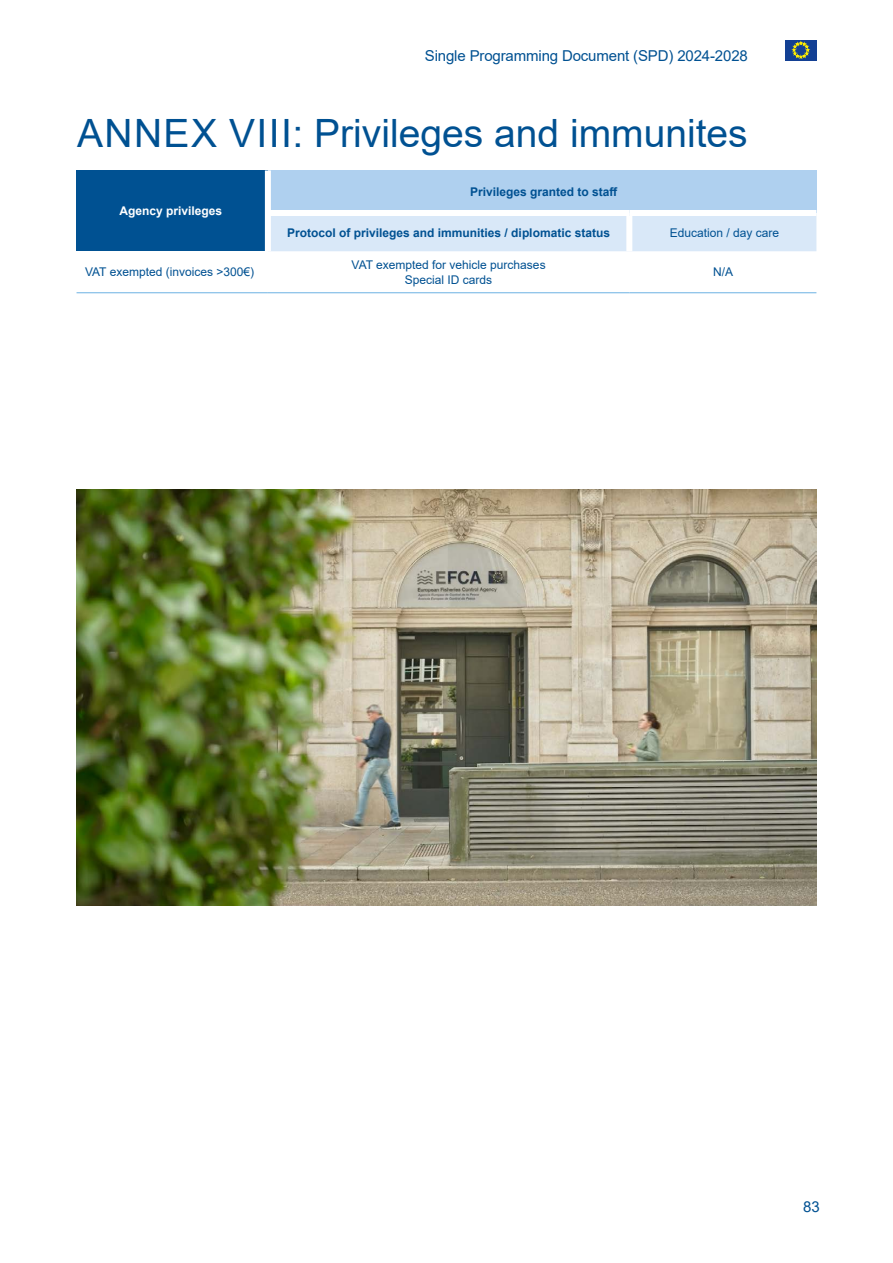
<style>
.page{position:relative;width:893px;height:1263px;background:#fff}
.page>*{position:absolute;margin:0;border:0;box-sizing:border-box;transform-origin:0 0}
.t1{font:39px "Arial";color:#005192}
.t2{font:15px "Arial";letter-spacing:-.01em;color:#005192}
.t3{font:12px/15.8px "Arial";color:#005192;text-align:center}
.t4{font:700 12px "Arial";color:#005192}
.t5{font:700 12px "Arial";color:#fff}
</style>
<div class="page">
<img style="left:77px;top:490px;width:739px;height:416px">
<div style="left:785px;top:40px;width:31px;height:21px;background:#134094"></div>
<svg style="left:793px;top:42px;width:16px;height:16px"></svg>
<div style="left:77px;top:170px;width:191px;height:81px;background:#005192"></div>
<div style="left:268px;top:170px;width:548px;height:43px;background:#afd0ef"></div>
<div style="left:271px;top:216px;width:545px;height:35px;background:#d9e8f8"></div>
<div style="left:265px;top:170px;width:6px;height:40px;background:#fff"></div>
<div style="left:265px;top:210px;width:364px;height:6px;background:#fff"></div>
<div style="left:629px;top:210px;width:187px;height:6px;background:#fff"></div>
<div style="left:265px;top:216px;width:6px;height:35px;background:#fff"></div>
<div style="left:626px;top:216px;width:6px;height:35px;background:#fff"></div>
<hr style="left:77px;top:292px;width:191px;height:1px;background:#6cb2e3">
<hr style="left:268px;top:292px;width:361px;height:1px;background:#6cb2e3">
<hr style="left:629px;top:292px;width:187px;height:1px;background:#6cb2e3">
<p class="t2" style="left:425px;top:45px;width:324px">Single Programming Document (SPD) 2024-2028</p>
<h1 class="t1" style="left:77px;top:107px;width:672px">ANNEX VIII: Privileges and immunites</h1>
<p class="t5" style="left:119px;top:203px;width:104px">Agency privileges</p>
<p class="t4" style="left:470px;top:183px;width:149px">Privileges granted to staff</p>
<p class="t4" style="left:287px;top:224px;width:324px">Protocol of privileges and immunities / diplomatic status</p>
<p class="t3" style="left:670px;top:224px;width:111px">Education / day care</p>
<p class="t3" style="left:85px;top:264px;width:171px">VAT exempted (invoices &gt;300€)</p>
<p class="t3" style="left:352px;top:256px;width:196px">VAT exempted for vehicle purchases<br>Special ID cards</p>
<p class="t3" style="left:713px;top:264px;width:22px">N/A</p>
<p class="t2" style="left:803px;top:1197px;width:18px">83</p>
</div>
